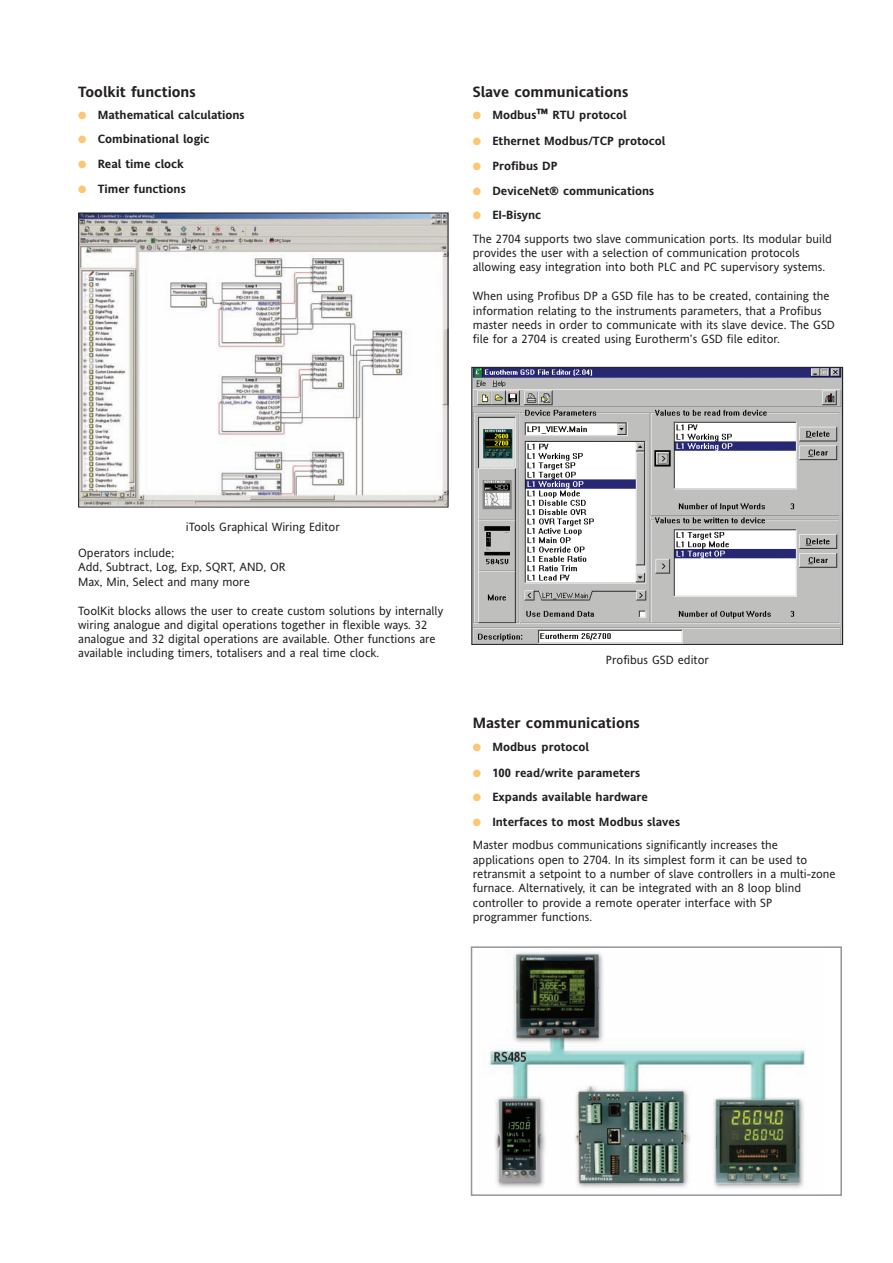
<style>
.page{position:relative;width:893px;height:1263px;background:#fff}
.page>*{position:absolute;margin:0;border:0;box-sizing:border-box;transform-origin:0 0}
.t1{font:700 15px "Invensys Andale";color:#231f20}
.t2{font:12px/14.4px "Invensys Andale";color:#231f20}
.t3{font:700 12px "Invensys Andale";color:#231f20}
.s1{color:#fec572}
.s2{font-size:15px}
.s3{font-weight:700}
</style>
<div class="page">
<img style="left:488px;top:952px;width:318px;height:237px">
<div style="left:471px;top:946px;width:371px;height:250px;border:2px solid #939598"></div>
<img style="left:80px;top:215px;width:366px;height:290px">
<div style="left:78px;top:213px;width:370px;height:294px;border:1px solid #231f20"></div>
<img style="left:473px;top:369px;width:368px;height:274px">
<div style="left:471px;top:367px;width:372px;height:278px;border:1px solid #231f20"></div>
<p class="t1" style="left:78px;top:86px;width:119px">Toolkit functions</p>
<p class="t3" style="left:78px;top:110px;width:168px"><span class="s1">●</span> Mathematical calculations</p>
<p class="t3" style="left:78px;top:135px;width:133px"><span class="s1">●</span> Combinational logic</p>
<p class="t3" style="left:78px;top:159px;width:107px"><span class="s1">●</span> Real time clock</p>
<p class="t3" style="left:78px;top:184px;width:109px"><span class="s1">●</span> Timer functions</p>
<p class="t1" style="left:473px;top:86px;width:157px">Slave communications</p>
<p class="t3" style="left:473px;top:111px;width:155px"><span class="s1">●</span> Modbus<span class="s2">™</span> RTU protocol</p>
<p class="t3" style="left:473px;top:137px;width:194px"><span class="s1">●</span> Ethernet Modbus/TCP protocol</p>
<p class="t3" style="left:473px;top:161px;width:86px"><span class="s1">●</span> Profibus DP</p>
<p class="t3" style="left:473px;top:186px;width:183px"><span class="s1">●</span> DeviceNet® communications</p>
<p class="t2" style="left:473px;top:205px;width:360px;line-height:23.1px"><span class="s1">●</span> <span class="s3">EI-Bisync<br></span>The 2704 supports two slave communication ports. Its modular build</p>
<p class="t2" style="left:473px;top:247px;width:354px">provides the user with a selection of communication protocols allowing easy integration into both PLC and PC supervisory systems.</p>
<p class="t2" style="left:473px;top:290px;width:364px">When using Profibus DP a GSD file has to be created, containing the information relating to the instruments parameters, that a Profibus master needs in order to communicate with its slave device. The GSD file for a 2704 is created using Eurotherm’s GSD file editor.</p>
<p class="t2" style="left:186px;top:521px;width:156px">iTools Graphical Wiring Editor</p>
<p class="t2" style="left:78px;top:547px;width:209px">Operators include;<br>Add, Subtract, Log, Exp, SQRT, AND, OR<br>Max, Min, Select and many more</p>
<p class="t2" style="left:78px;top:604px;width:366px">ToolKit blocks allows the user to create custom solutions by internally wiring analogue and digital operations together in flexible ways. 32 analogue and 32 digital operations are available. Other functions are available including timers, totalisers and a real time clock.</p>
<p class="t2" style="left:606px;top:653px;width:104px">Profibus GSD editor</p>
<p class="t1" style="left:473px;top:717px;width:169px">Master communications</p>
<p class="t3" style="left:473px;top:742px;width:118px"><span class="s1">●</span> Modbus protocol</p>
<p class="t3" style="left:473px;top:768px;width:169px"><span class="s1">●</span> 100 read/write parameters</p>
<p class="t3" style="left:473px;top:793px;width:177px"><span class="s1">●</span> Expands available hardware</p>
<p class="t2" style="left:473px;top:811px;width:307px;line-height:23.1px"><span class="s1">●</span> <span class="s3">Interfaces to most Modbus slaves<br></span>Master modbus communications significantly increases the</p>
<p class="t2" style="left:473px;top:853px;width:364px">applications open to 2704. In its simplest form it can be used to retransmit a setpoint to a number of slave controllers in a multi-zone furnace. Alternatively, it can be integrated with an 8 loop blind controller to provide a remote operater interface with SP programmer functions.</p>
</div>
